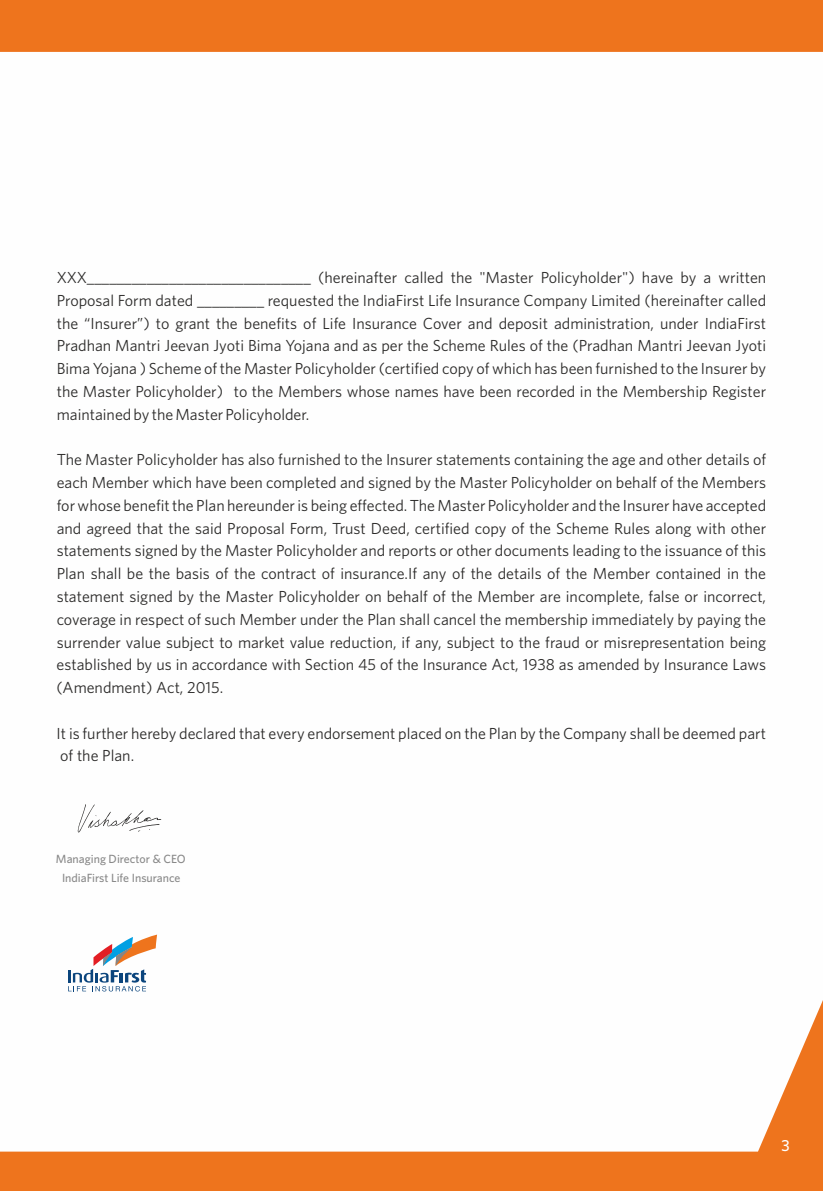
<style>
.page{position:relative;width:823px;height:1191px;background:#fff}
.page>*{position:absolute;margin:0;border:0;box-sizing:border-box;transform-origin:0 0}
.t1{font:16px/22.8px "Whitney";color:#2b2a29;text-align:justify}
.t2{font:500 16px "Whitney";color:#fefefe}
.t3{font:500 11.8px/18.4px "Whitney";color:#898989;text-align:center}
</style>
<div class="page">
<div style="left:0;top:0;width:822px;height:1191px;background:#ee741d"></div>
<div style="left:0;top:52px;width:822px;height:1099px;background:#fefefe"></div>
<svg style="left:78px;top:804px;width:83px;height:28px;background:#ecebeb"></svg>
<svg style="left:68px;top:934px;width:89px;height:57px;background:#d3d1d3"></svg>
<p class="t1" style="left:57px;top:267px;width:710px">XXX______________________________ (hereinafter called the "Master Policyholder") have by a written Proposal Form dated _________ requested the IndiaFirst Life Insurance Company Limited (hereinafter called the “Insurer”) to grant the benefits of Life Insurance Cover and deposit administration, under IndiaFirst Pradhan Mantri Jeevan Jyoti Bima Yojana and as per the Scheme Rules of the (Pradhan Mantri Jeevan Jyoti Bima Yojana ) Scheme of the Master Policyholder (certified copy of which has been furnished to the Insurer by the Master Policyholder) to the Members whose names have been recorded in the Membership Register maintained by the Master Policyholder.</p>
<p class="t1" style="left:57px;top:449px;width:710px">The Master Policyholder has also furnished to the Insurer statements containing the age and other details of each Member which have been completed and signed by the Master Policyholder on behalf of the Members for whose benefit the Plan hereunder is being effected. The Master Policyholder and the Insurer have accepted and agreed that the said Proposal Form, Trust Deed, certified copy of the Scheme Rules along with other statements signed by the Master Policyholder and reports or other documents leading to the issuance of this Plan shall be the basis of the contract of insurance.If any of the details of the Member contained in the statement signed by the Master Policyholder on behalf of the Member are incomplete, false or incorrect, coverage in respect of such Member under the Plan shall cancel the membership immediately by paying the surrender value subject to market value reduction, if any, subject to the fraud or misrepresentation being established by us in accordance with Section 45 of the Insurance Act, 1938 as amended by Insurance Laws (Amendment) Act, 2015.</p>
<p class="t1" style="left:57px;top:723px;width:710px">It is further hereby declared that every endorsement placed on the Plan by the Company shall be deemed part of the Plan.</p>
<p class="t3" style="left:56px;top:851px;width:131px">Managing Director &amp; CEO<br>IndiaFirst Life Insurance</p>
<p class="t2" style="left:780px;top:1140px;width:10px">3</p>
</div>
